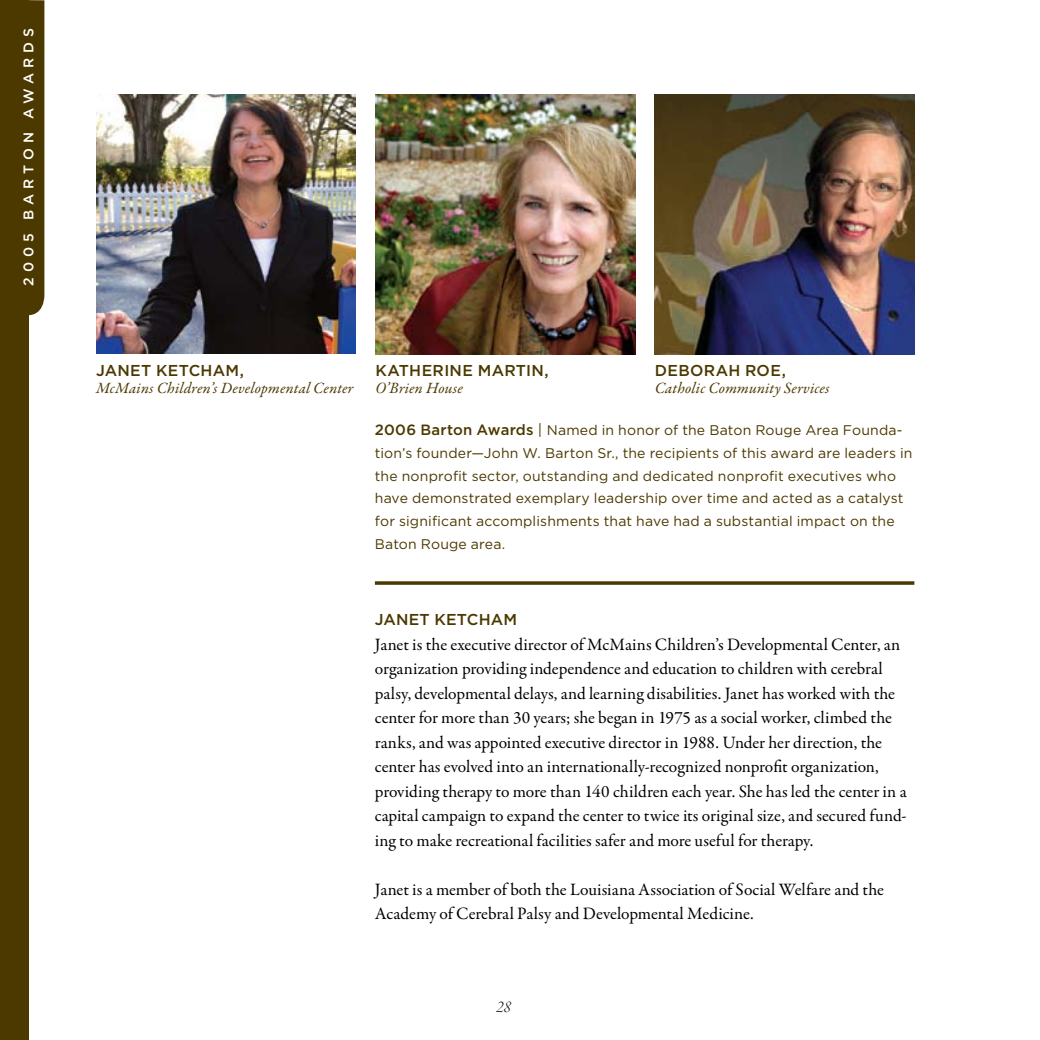
<style>
.page{position:relative;width:1040px;height:1040px;background:#fff}
.page>*{position:absolute;margin:0;border:0;box-sizing:border-box;transform-origin:0 0}
.t1{font:17.5px/24.5px "Garamond Premr Pro";color:#000}
.t2{font:17.5px "Garamond Premr Pro Lt It Disp";color:#000}
.t3{font:italic 15.75px "Garamond Premr Pro";letter-spacing:.01em;color:#4b3900}
.t4{font:500 15.75px "Gotham";letter-spacing:.02em;color:#4b3900}
.t5{font:14px/22.8px "Gotham";letter-spacing:.01em;color:#4b3900}
.t6{font:500 14px "Gotham";letter-spacing:.35em;color:#fff}
.s1{font-weight:500;font-size:14.88px}
.s2{font-size:14.88px}
</style>
<div class="page">
<svg style="left:375px;top:581px;width:539px;height:4px;background:#61511f"></svg>
<img style="left:655px;top:94px;width:259px;height:260px">
<img style="left:96px;top:94px;width:259px;height:260px">
<img style="left:375px;top:94px;width:260px;height:260px">
<div style="left:0;top:0;width:29px;height:1040px;background:#4b3900"></div>
<div style="left:29px;top:0;width:15px;height:315px;background:#4b3900"></div>
<p class="t6" style="left:21px;top:285px;width:258px;rotate:-90deg">2005 BAR TON AWARDS</p>
<p class="t4" style="left:96px;top:361px;width:149px">JANET KETCHAM,</p>
<p class="t3" style="left:96px;top:378px;width:259px">McMains Children’s Developmental Center</p>
<p class="t4" style="left:655px;top:361px;width:133px">DEBORAH ROE,</p>
<p class="t3" style="left:655px;top:378px;width:176px">Catholic Community Services</p>
<p class="t5" style="left:375px;top:418px;width:539px"><span class="s1">2006 BARTON AWARDS</span> <span class="s2">|</span> Named in honor of the Baton Rouge Area Founda&shy;tion’s founder—John W. Barton Sr., the recipients of this award are leaders in the nonprofit sector, outstanding and dedicated nonprofit executives who have demonstrated exemplary leadership over time and acted as a catalyst for significant accomplishments that have had a substantial impact on the Baton Rouge area.</p>
<p class="t4" style="left:375px;top:361px;width:175px">KATHERINE MARTIN,</p>
<p class="t3" style="left:375px;top:378px;width:89px">O’Brien House</p>
<p class="t4" style="left:375px;top:610px;width:141px">JANET KETCHAM</p>
<p class="t1" style="left:375px;top:632px;width:533px">Janet is the executive director of McMains Children’s Developmental Center, an organization providing independence and education to children with cerebral palsy, developmental delays, and learning disabilities. Janet has worked with the center for more than 30 years; she began in 1975 as a social worker, climbed the ranks, and was appointed executive director in 1988. Under her direction, the center has evolved into an internationally-recognized nonprofit organization, providing therapy to more than 140 children each year. She has led the center in a capital campaign to expand the center to twice its original size, and secured fund&shy;ing to make recreational facilities safer and more useful for therapy.</p>
<p class="t1" style="left:375px;top:877px;width:510px">Janet is a member of both the Louisiana Association of Social Welfare and the<br>Academy of Cerebral Palsy and Developmental Medicine.</p>
<p class="t2" style="left:496px;top:997px;width:16px">28</p>
</div>
